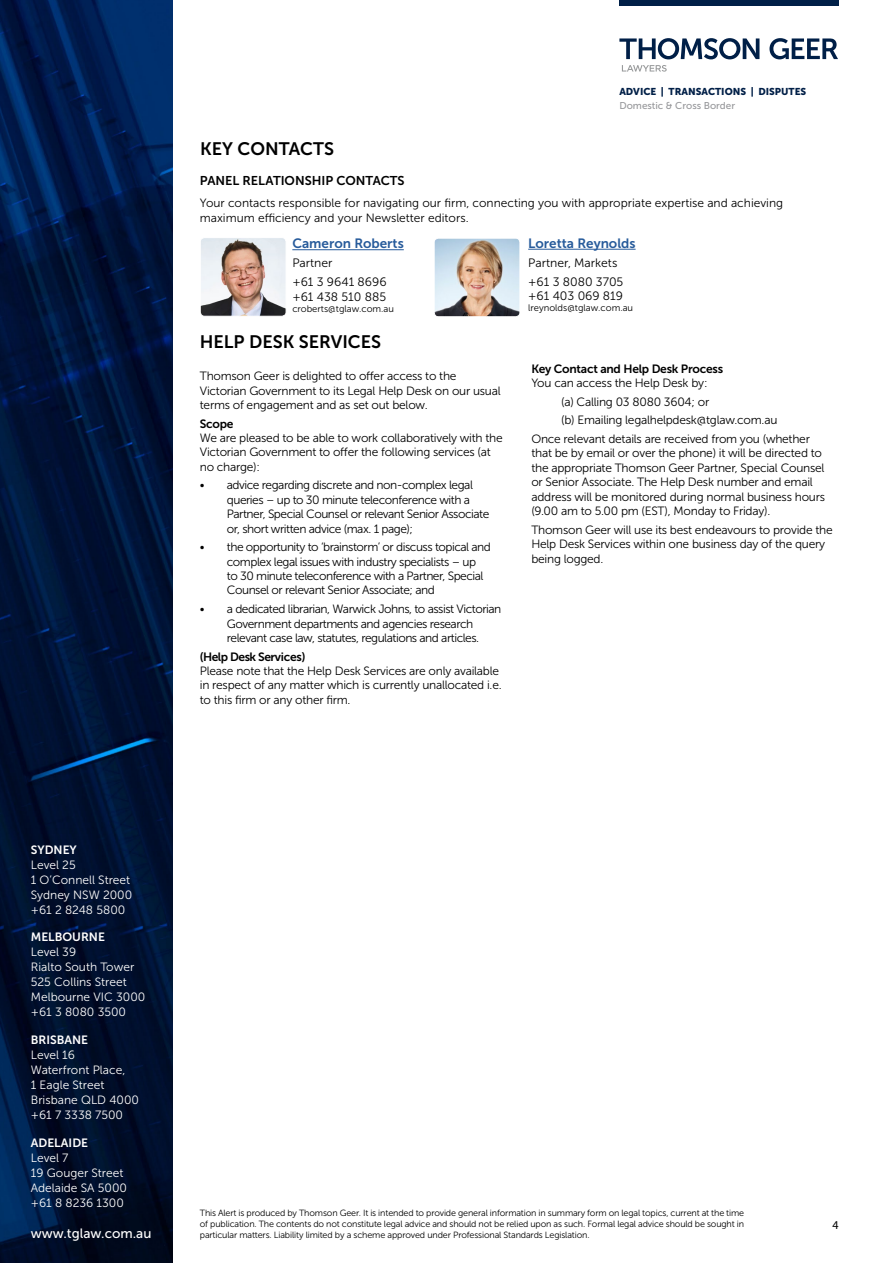
<style>
.page{position:relative;width:893px;height:1263px;background:#fff}
.page>*{position:absolute;margin:0;border:0;box-sizing:border-box;transform-origin:0 0}
.t1{font:18px "Museo Sans 700";color:#000}
.t2{font:13.5px "Museo Sans 700";color:#275b9b}
.t3{font:13.5px "Museo Sans 500";color:#fff}
.t4{font:12.75px "Museo Sans 700";color:#000}
.t5{font:12.15px/18.9px "Museo Sans 300";color:#000}
.t6{font:12px/14.4px "Museo Sans 300";letter-spacing:-.02em;color:#000}
.t7{font:12px/14.4px "Museo Sans 300";letter-spacing:-.04em;color:#000}
.t8{font:12px/15px "Museo Sans 300";color:#fff}
.t9{font:12px/14.4px "Museo Sans 300";color:#000}
.t10{font:12px "Museo Sans 700";letter-spacing:-.02em;color:#000}
.t11{font:12px "Museo Sans 700";color:#fff}
.t12{font:12px "Museo Sans 700";letter-spacing:-.04em;color:#000}
.t13{font:12px "Myriad Pro";color:#000}
.t14{font:9.9px "Museo Sans 900";color:#001f47}
.t15{font:9.9px "Museo Sans 500";color:#97989b}
.t16{font:9.45px "Museo Sans 300";color:#000}
.t17{font:9px/10.8px "Museo Sans 300";letter-spacing:-.015em;color:#000;text-align:justify}
</style>
<div class="page">
<img style="left:0;top:0;width:173px;height:1263px">
<svg style="left:619px;top:38px;width:219px;height:21px"></svg>
<svg style="left:622px;top:65px;width:45px;height:7px"></svg>
<div style="left:619px;top:0;width:219px;height:5px;background:#001f47"></div>
<img style="left:202px;top:239px;width:82px;height:76px">
<div style="left:200px;top:237px;width:86px;height:80px;border:1px solid #fff;border-radius:4px"></div>
<hr style="left:292px;top:249px;width:112px;height:1px;background:#275b9b">
<img style="left:436px;top:240px;width:82px;height:75px">
<div style="left:434px;top:238px;width:86px;height:79px;border:1px solid #fff;border-radius:4px"></div>
<hr style="left:528px;top:249px;width:108px;height:1px;background:#275b9b">
<h1 class="t1" style="left:200px;top:138px;width:135px">KEY CONTACTS</h1>
<p class="t4" style="left:200px;top:174px;width:206px">PANEL RELATIONSHIP CONTACTS</p>
<p class="t14" style="left:619px;top:86px;width:188px">ADVICE | TRANSACTIONS | DISPUTES</p>
<p class="t15" style="left:619px;top:100px;width:117px">Domestic &amp; Cross Border</p>
<p class="t9" style="left:200px;top:196px;width:585px">Your contacts responsible for navigating our firm, connecting you with appropriate expertise and achieving maximum efficiency and your Newsletter editors.</p>
<p class="t2" style="left:292px;top:236px;width:113px">Cameron Roberts</p>
<p class="t5" style="left:292px;top:254px;width:96px">Partner<br>+61 3 9641 8696</p>
<p class="t5" style="left:292px;top:287px;width:95px">+61 438 510 885</p>
<p class="t16" style="left:292px;top:304px;width:103px">croberts@tglaw.com.au</p>
<h1 class="t1" style="left:200px;top:331px;width:183px">HELP DESK SERVICES</h1>
<p class="t6" style="left:200px;top:369px;width:302px">Thomson Geer is delighted to offer access to the<br>Victorian Government to its Legal Help Desk on our usual terms of engagement and as set out below.</p>
<p class="t10" style="left:200px;top:417px;width:35px">Scope</p>
<p class="t6" style="left:200px;top:431px;width:304px">We are pleased to be able to work collaboratively with the<br>Victorian Government to offer the following services (at no charge):</p>
<p class="t7" style="left:227px;top:478px;width:264px;text-indent:-27px">• advice regarding discrete and non-complex legal queries – up to 30 minute teleconference with a Partner, Special Counsel or relevant Senior Associate or, short written advice (max. 1 page);</p>
<p class="t7" style="left:227px;top:540px;width:266px;text-indent:-27px">• the opportunity to ‘brainstorm’ or discuss topical and complex legal issues with industry specialists – up<br>to 30 minute teleconference with a Partner, Special Counsel or relevant Senior Associate; and</p>
<p class="t7" style="left:200px;top:602px;width:303px;text-align:center">• a dedicated librarian, Warwick Johns, to assist Victorian<br>Government departments and agencies research<br>relevant case law, statutes, regulations and articles.</p>
<p class="t12" style="left:200px;top:650px;width:107px">(Help Desk Services)</p>
<p class="t6" style="left:200px;top:664px;width:303px">Please note that the Help Desk Services are only available in respect of any matter which is currently unallocated i.e. to this firm or any other firm.</p>
<p class="t2" style="left:528px;top:236px;width:109px">Loretta Reynolds</p>
<p class="t5" style="left:528px;top:253px;width:97px">Partner, Markets +61 3 8080 3705</p>
<p class="t5" style="left:528px;top:287px;width:96px">+61 403 069 819</p>
<p class="t16" style="left:528px;top:303px;width:106px">lreynolds@tglaw.com.au</p>
<p class="t10" style="left:531px;top:362px;width:193px">Key Contact and Help Desk Process</p>
<p class="t6" style="left:531px;top:376px;width:178px">You can access the Help Desk by:</p>
<p class="t6" style="left:561px;top:394px;width:150px">(a) Calling 03 8080 3604; or</p>
<p class="t6" style="left:561px;top:413px;width:218px">(b) Emailing legalhelpdesk@tglaw.com.au</p>
<p class="t6" style="left:531px;top:432px;width:280px">Once relevant details are received from you (whether</p>
<p class="t6" style="left:531px;top:446px;width:295px">that be by email or over the phone) it will be directed to the appropriate Thomson Geer Partner, Special Counsel or Senior Associate. The Help Desk number and email address will be monitored during normal business hours (9.00 am to 5.00 pm (EST), Monday to Friday).</p>
<p class="t6" style="left:531px;top:522px;width:303px">Thomson Geer will use its best endeavours to provide the<br>Help Desk Services within one business day of the query being logged.</p>
<p class="t11" style="left:31px;top:843px;width:48px">SYDNEY</p>
<p class="t8" style="left:31px;top:857px;width:103px">Level 25<br>1 O’Connell Street<br>Sydney NSW 2000 +61 2 8248 5800</p>
<p class="t11" style="left:31px;top:930px;width:76px">MELBOURNE</p>
<p class="t8" style="left:31px;top:945px;width:116px">Level 39<br>Rialto South Tower<br>525 Collins Street<br>Melbourne VIC 3000 +61 3 8080 3500</p>
<p class="t11" style="left:31px;top:1033px;width:59px">BRISBANE</p>
<p class="t8" style="left:31px;top:1047px;width:110px">Level 16<br>Waterfront Place,<br>1 Eagle Street<br>Brisbane QLD 4000 +61 7 3338 7500</p>
<p class="t11" style="left:31px;top:1136px;width:59px">ADELAIDE</p>
<p class="t8" style="left:31px;top:1150px;width:98px">Level 7<br>19 Gouger Street<br>Adelaide SA 5000 +61 8 8236 1300</p>
<p class="t3" style="left:31px;top:1225px;width:122px">www.tglaw.com.au</p>
<p class="t17" style="left:200px;top:1208px;width:546px">This Alert is produced by Thomson Geer. It is intended to provide general information in summary form on legal topics, current at the time of publication. The contents do not constitute legal advice and should not be relied upon as such. Formal legal advice should be sought in particular matters. Liability limited by a scheme approved under Professional Standards Legislation.</p>
<p class="t13" style="left:832px;top:1218px;width:8px">4</p>
</div>
